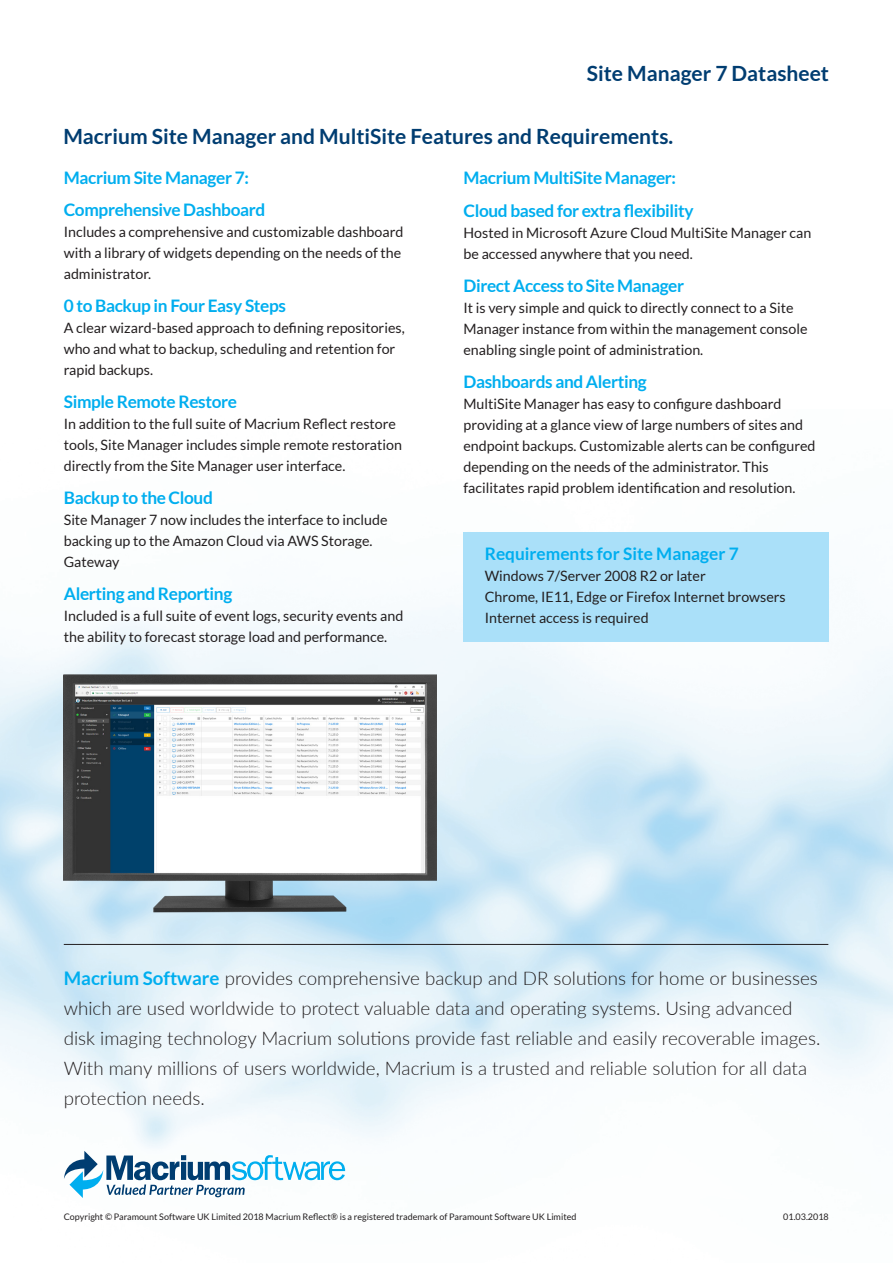
<style>
.page{position:relative;width:893px;height:1263px;background:#fff}
.page>*{position:absolute;margin:0;border:0;box-sizing:border-box;transform-origin:0 0}
.t1{font:700 21px "Lato";color:#003d71}
.t2{font:300 18.75px/30px "Lato";color:#231f20}
.t3{font:700 17.25px "Lato";letter-spacing:-.02em;color:#00aeef}
.t4{font:700 17.25px "Lato";color:#00aeef}
.t5{font:14.25px/21px "Lato";color:#231f20}
.t6{font:9px "Lato";color:#231f20}
.s1{font-weight:700;color:#00aeef}
</style>
<div class="page">
<img style="left:0;top:604px;width:893px;height:567px">
<svg style="left:64px;top:1151px;width:281px;height:47px"></svg>
<hr style="left:64px;top:944px;width:764px;height:1px;background:#231f20">
<div style="left:463px;top:532px;width:366px;height:110px;background:#aae0f9"></div>
<img style="left:64px;top:674px;width:372px;height:249px">
<p class="t1" style="left:587px;top:61px;width:244px">Site Manager 7 Datasheet</p>
<p class="t1" style="left:63px;top:125px;width:611px">Macrium Site Manager and MultiSite Features and Requirements.</p>
<p class="t3" style="left:64px;top:168px;width:187px">Macrium Site Manager 7:</p>
<p class="t3" style="left:64px;top:199px;width:203px">Comprehensive Dashboard</p>
<p class="t5" style="left:64px;top:221px;width:341px">Includes a comprehensive and customizable dashboard with a library of widgets depending on the needs of the administrator.</p>
<p class="t3" style="left:64px;top:295px;width:224px">0 to Backup in Four Easy Steps</p>
<p class="t5" style="left:64px;top:317px;width:342px">A clear wizard-based approach to defining repositories, who and what to backup, scheduling and retention for rapid backups.</p>
<p class="t3" style="left:64px;top:391px;width:175px">Simple Remote Restore</p>
<p class="t5" style="left:64px;top:413px;width:340px">In addition to the full suite of Macrium Reflect restore tools, Site Manager includes simple remote restoration directly from the Site Manager user interface.</p>
<p class="t3" style="left:64px;top:487px;width:151px">Backup to the Cloud</p>
<p class="t5" style="left:64px;top:509px;width:325px">Site Manager 7 now includes the interface to include backing up to the Amazon Cloud via AWS Storage.<br>Gateway</p>
<p class="t3" style="left:64px;top:583px;width:170px">Alerting and Reporting</p>
<p class="t5" style="left:64px;top:605px;width:341px">Included is a full suite of event logs, security events and the ability to forecast storage load and performance.</p>
<p class="t3" style="left:463px;top:168px;width:214px">Macrium MultiSite Manager:</p>
<p class="t3" style="left:463px;top:201px;width:232px">Cloud based for extra flexibility</p>
<p class="t5" style="left:463px;top:222px;width:349px">Hosted in Microsoft Azure Cloud MultiSite Manager can be accessed anywhere that you need.</p>
<p class="t3" style="left:463px;top:276px;width:222px">Direct Access to Site Manager</p>
<p class="t5" style="left:463px;top:297px;width:346px">It is very simple and quick to directly connect to a Site<br>Manager instance from within the management console enabling single point of administration.</p>
<p class="t3" style="left:463px;top:372px;width:185px">Dashboards and Alerting</p>
<p class="t5" style="left:463px;top:393px;width:354px">MultiSite Manager has easy to configure dashboard providing at a glance view of large numbers of sites and endpoint backups. Customizable alerts can be configured depending on the needs of the administrator. This facilitates rapid problem identification and resolution.</p>
<p class="t4" style="left:485px;top:544px;width:255px">Requirements for Site Manager 7</p>
<p class="t5" style="left:485px;top:565px;width:223px">Windows 7/Server 2008 R2 or later</p>
<p class="t5" style="left:485px;top:586px;width:302px">Chrome, IE11, Edge or Firefox Internet browsers</p>
<p class="t5" style="left:485px;top:607px;width:165px">Internet access is required</p>
<p class="t2" style="left:64px;top:962px;width:758px"><span class="s1">Macrium Software</span> provides comprehensive backup and DR solutions for home or businesses which are used worldwide to protect valuable data and operating systems. Using advanced disk imaging technology Macrium solutions provide fast reliable and easily recoverable images.<br>With many millions of users worldwide, Macrium is a trusted and reliable solution for all data protection needs.</p>
<p class="t6" style="left:64px;top:1212px;width:514px">Copyright © Paramount Software UK Limited 2018 Macrium Reflect® is a registered trademark of Paramount Software UK Limited</p>
<p class="t6" style="left:783px;top:1212px;width:47px">01.03.2018</p>
</div>
